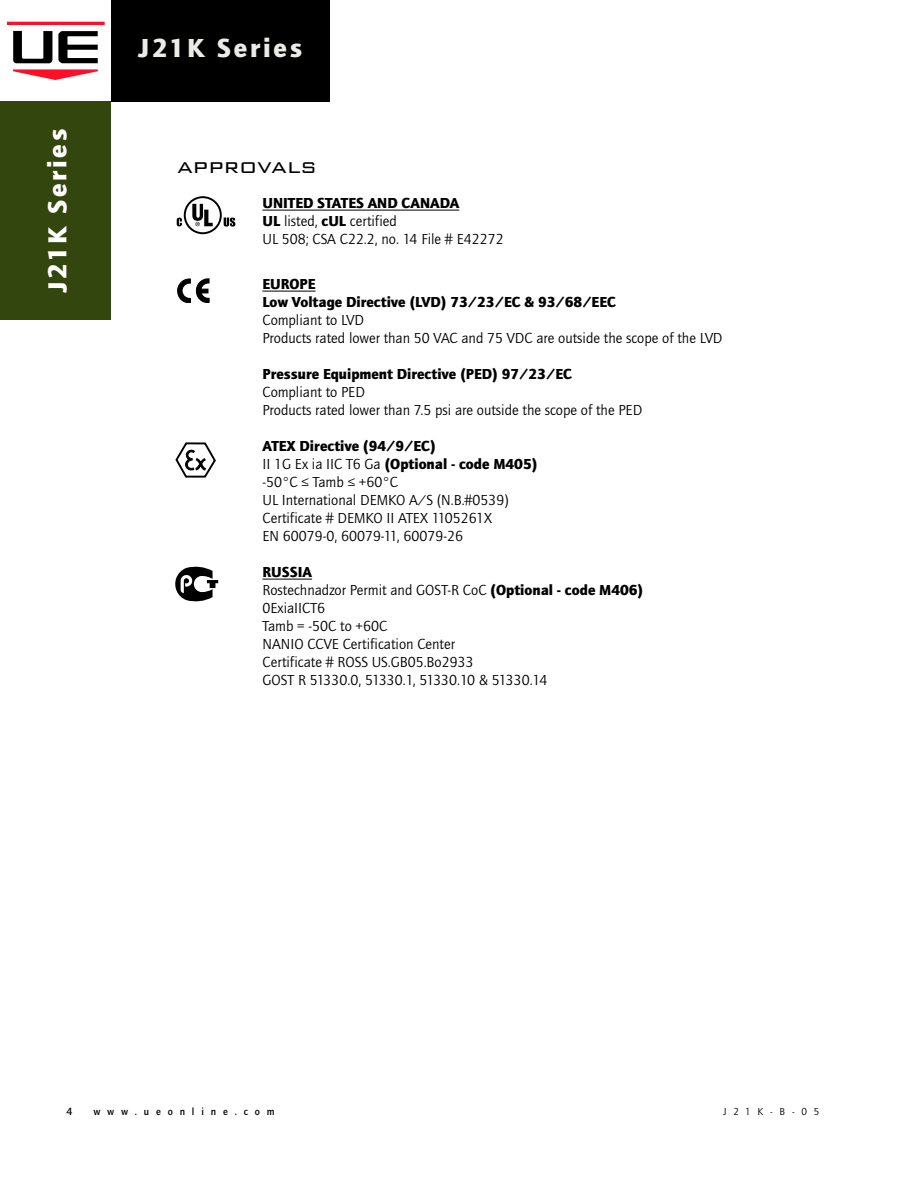
<style>
.page{position:relative;width:918px;height:1188px;background:#fff}
.page>*{position:absolute;margin:0;border:0;box-sizing:border-box;transform-origin:0 0}
.t1{font:900 27px "Quay Sans ITC";letter-spacing:.1em;color:#ebece7}
.t2{font:900 27px "Quay Sans ITC";letter-spacing:.1em;color:#fff}
.t3{font:300 25.5px "Bank Gothic BT";color:#000}
.t4{font:15px/18px "Quay Sans ITC";color:#000}
.t5{font:900 15px/18px "Quay Sans ITC";color:#000}
.t6{font:10.8px "Quay Sans Md ITC";color:#000}
.t7{font:10.5px "Quay Sans Md ITC";letter-spacing:.65em;color:#000}
.t8{font:10.5px "Quay Sans ITC Book SC900";letter-spacing:.65em;color:#000}
.s1{font-weight:900}
</style>
<div class="page">
<div style="left:111px;top:0;width:219px;height:102px;background:#000"></div>
<div style="left:0;top:101px;width:111px;height:219px;background:#33460e"></div>
<hr style="left:7px;top:22px;width:98px;height:3px;background:#ff0e27">
<svg style="left:13px;top:69px;width:85px;height:11px"></svg>
<svg style="left:13px;top:31px;width:85px;height:32px"></svg>
<hr style="left:262px;top:210px;width:197px;height:1px;background:#000">
<hr style="left:262px;top:291px;width:54px;height:1px;background:#000">
<hr style="left:262px;top:579px;width:50px;height:1px;background:#000">
<svg style="left:192px;top:204px;width:21px;height:22px"></svg>
<svg style="left:177px;top:218px;width:5px;height:8px"></svg>
<svg style="left:224px;top:218px;width:11px;height:9px"></svg>
<div style="left:184px;top:196px;width:38px;height:38px;border:2px solid #000;border-radius:50%"></div>
<svg style="left:175px;top:442px;width:41px;height:36px"></svg>
<svg style="left:177px;top:279px;width:32px;height:24px"></svg>
<svg style="left:175px;top:567px;width:43px;height:34px"></svg>
<h1 class="t2" style="left:42px;top:292px;width:165px;rotate:-90deg">J21K Series</h1>
<h1 class="t1" style="left:139px;top:33px;width:165px">J21K Series</h1>
<h2 class="t3" style="left:177px;top:152px;width:141px">approvals</h2>
<p class="t5" style="left:262px;top:194px;width:9px">UNITE</p>
<p class="t5" style="left:303px;top:194px;width:23px">D STATES</p>
<p class="t5" style="left:368px;top:194px;width:45px">AN D CANA</p>
<p class="t5" style="left:440px;top:194px;width:21px">DA</p>
<p class="t4" style="left:262px;top:212px;width:243px"><span class="s1">UL</span> listed, <span class="s1">cUL</span> certified<br>UL 508; CSA C22.2, no. 14 File # E42272</p>
<p class="t5" style="left:262px;top:275px;width:338px">EUROPE<br>Low Voltage Directive (LVD) 73/23/EC &amp; 93/68/EEC</p>
<p class="t4" style="left:262px;top:311px;width:462px">Compliant to LVD<br>Products rated lower than 50 VAC and 75 VDC are outside the scope of the LVD</p>
<p class="t5" style="left:262px;top:365px;width:302px">Pressure Equipment Directive (PED) 97/23/EC</p>
<p class="t4" style="left:262px;top:383px;width:381px">Compliant to PED<br>Products rated lower than 7.5 psi are outside the scope of the PED</p>
<p class="t4" style="left:262px;top:437px;width:277px"><span class="s1">ATEX Directive (94/9/EC)<br></span>II 1G Ex ia IIC T6 Ga <span class="s1">(Optional - code M405) </span>-50°C ≤ Tamb ≤ +60°C<br>UL International DEMKO A/S (N.B.#0539)<br>Certificate # DEMKO II ATEX 1105261X<br>EN 60079-0, 60079-11, 60079-26</p>
<p class="t4" style="left:262px;top:563px;width:382px"><span class="s1">RUSSIA<br></span>Rostechnadzor Permit and GOST-R CoC <span class="s1">(Optional - code M406)<br></span>0ExiaIICT6<br>Tamb = -50C to +60C<br>NANIO CCVE Certification Center<br>Certificate # ROSS US.GB05.Bo2933<br>GOST R 51330.0, 51330.1, 51330.10 &amp; 51330.14</p>
<p class="t6" style="left:66px;top:1106px;width:7px">4</p>
<p class="t7" style="left:93px;top:1106px;width:183px">www.ueonline.com</p>
<p class="t8" style="left:723px;top:1106px;width:98px">J21K-B-05</p>
</div>
